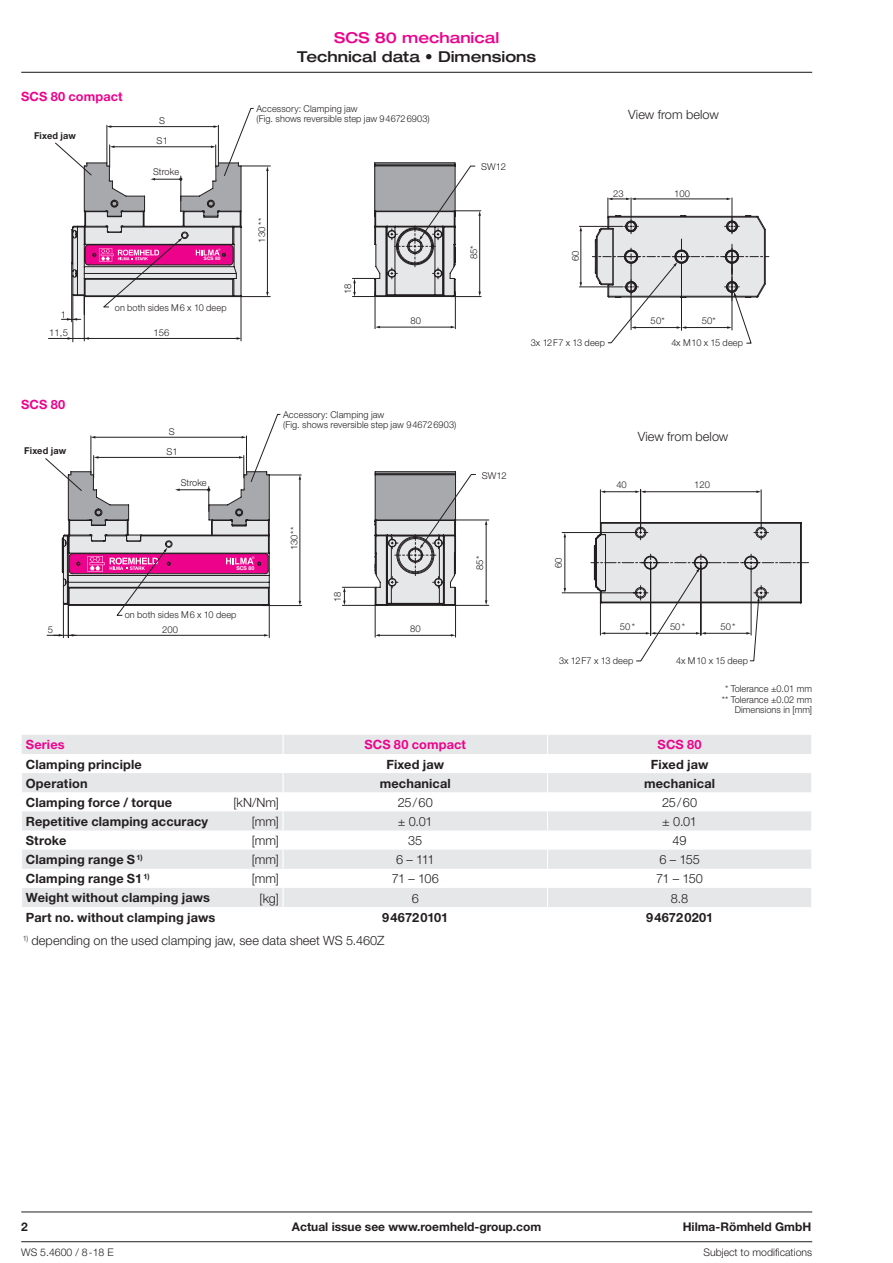
<style>
.page{position:relative;width:893px;height:1263px;background:#fff}
.page>*{position:absolute;margin:0;border:0;box-sizing:border-box;transform-origin:0 0}
.t1{font:500 expanded 15px/18.8px "Helvetica Neue";color:#231f20;text-align:center}
.t2{font:700 12.75px "Helvetica Neue";letter-spacing:.01em;color:#231f20}
.t3{font:300 12.75px "Helvetica Neue";color:#231f20}
.t4{font:700 12.75px "Helvetica Neue";letter-spacing:.01em;color:#ed028c}
.t5{font:700 12px "Helvetica Neue";color:#231f20}
.t6{font:300 10.5px "Helvetica Neue";color:#231f20}
.t7{font:300 9.45px/10.5px "Helvetica Neue";letter-spacing:.01em;color:#231f20}
.t8{font:700 9.45px "Helvetica Neue";letter-spacing:.015em;color:#231f20}
.t9{font:700 5.25px "Helvetica Neue";color:#fff}
.t10{font:700 4.8px "Helvetica Neue";color:#fff}
.s1{color:#ed028c}
.s2{font-weight:800;font-stretch:normal}
</style>
<div class="page">
<hr style="left:21px;top:72px;width:791px;height:1px;background:#231f20">
<hr style="left:21px;top:1241px;width:791px;height:1px;background:#231f20">
<hr style="left:21px;top:1212px;width:791px;height:1px;background:#231f20">
<svg style="left:22px;top:735px;width:789px;height:172px;fill:#e6e7e9"></svg>
<svg style="left:547px;top:735px;width:1px;height:172px"></svg>
<svg style="left:283px;top:735px;width:1px;height:172px"></svg>
<svg style="left:281px;top:471px;width:481px;height:136px"></svg>
<hr style="left:269px;top:605px;width:1px;height:33px;background:#231f20">
<hr style="left:375px;top:605px;width:1px;height:32px;background:#231f20">
<hr style="left:455px;top:605px;width:1px;height:32px;background:#231f20">
<hr style="left:342px;top:605px;width:34px;height:1px;background:#231f20">
<hr style="left:342px;top:587px;width:34px;height:1px;background:#231f20">
<hr style="left:455px;top:605px;width:34px;height:1px;background:#231f20">
<hr style="left:456px;top:520px;width:33px;height:1px;background:#231f20">
<hr style="left:761px;top:490px;width:1px;height:35px;background:#231f20">
<hr style="left:562px;top:592px;width:78px;height:1px;background:#231f20">
<hr style="left:562px;top:532px;width:71px;height:1px;background:#231f20">
<hr style="left:600px;top:490px;width:1px;height:33px;background:#231f20">
<hr style="left:640px;top:490px;width:1px;height:35px;background:#231f20">
<hr style="left:68px;top:605px;width:1px;height:33px;background:#231f20">
<hr style="left:63px;top:604px;width:1px;height:34px;background:#231f20">
<hr style="left:379px;top:635px;width:73px;height:1px;background:#231f20">
<hr style="left:486px;top:524px;width:1px;height:77px;background:#231f20">
<hr style="left:73px;top:635px;width:192px;height:1px;background:#231f20">
<svg style="left:375px;top:474px;width:101px;height:131px"></svg>
<svg style="left:343px;top:587px;width:3px;height:18px"></svg>
<hr style="left:565px;top:536px;width:1px;height:53px;background:#231f20">
<hr style="left:604px;top:491px;width:32px;height:1px;background:#231f20">
<hr style="left:645px;top:491px;width:112px;height:1px;background:#231f20">
<svg style="left:635px;top:490px;width:10px;height:3px"></svg>
<svg style="left:756px;top:490px;width:5px;height:3px"></svg>
<svg style="left:47px;top:634px;width:29px;height:2px"></svg>
<svg style="left:591px;top:522px;width:217px;height:139px"></svg>
<hr style="left:269px;top:475px;width:32px;height:1px;background:#231f20">
<hr style="left:262px;top:605px;width:40px;height:1px;background:#231f20">
<hr style="left:300px;top:479px;width:1px;height:123px;background:#231f20">
<hr style="left:455px;top:292px;width:1px;height:37px;background:#231f20">
<hr style="left:375px;top:292px;width:1px;height:37px;background:#231f20">
<hr style="left:579px;top:287px;width:44px;height:1px;background:#231f20">
<hr style="left:579px;top:226px;width:44px;height:1px;background:#231f20">
<hr style="left:379px;top:327px;width:73px;height:1px;background:#231f20">
<hr style="left:581px;top:230px;width:1px;height:53px;background:#231f20">
<hr style="left:241px;top:296px;width:1px;height:45px;background:#231f20">
<hr style="left:84px;top:296px;width:1px;height:45px;background:#231f20">
<hr style="left:73px;top:295px;width:1px;height:47px;background:#231f20">
<hr style="left:71px;top:262px;width:1px;height:60px;background:#231f20">
<hr style="left:88px;top:338px;width:149px;height:1px;background:#231f20">
<svg style="left:49px;top:337px;width:41px;height:3px"></svg>
<svg style="left:592px;top:198px;width:177px;height:146px"></svg>
<svg style="left:352px;top:162px;width:129px;height:136px"></svg>
<svg style="left:55px;top:108px;width:215px;height:213px"></svg>
<svg style="left:45px;top:414px;width:236px;height:202px"></svg>
<h2 class="t4" style="left:21px;top:89px;width:103px">SCS 80 compact</h2>
<p class="t8" style="left:34px;top:130px;width:43px">Fixed jaw</p>
<p class="t7" style="left:157px;top:111px;width:13px;line-height:20.1px">S<br>S1</p>
<p class="t7" style="left:153px;top:166px;width:28px">Stroke</p>
<p class="t10" style="left:204px;top:256px;width:18px">SCS 80</p>
<p class="t7" style="left:61px;top:309px;width:7px">1</p>
<p class="t7" style="left:115px;top:302px;width:113px">on both sides M6 x 10 deep</p>
<p class="t7" style="left:49px;top:328px;width:20px">11,5</p>
<p class="t7" style="left:154px;top:328px;width:17px">156</p>
<h1 class="t1" style="left:297px;top:28px;width:241px"><span class="s1">SCS 80 mechanical<br></span>Technical data <span class="s2">•</span> Dimensions</h1>
<p class="t7" style="left:256px;top:103px;width:175px">Accessory: Clamping jaw<br>(Fig. shows reversible step jaw 946726903)</p>
<p class="t7" style="left:256px;top:243px;width:26px;rotate:-90deg">130 **</p>
<p class="t7" style="left:342px;top:294px;width:12px;rotate:-90deg">18</p>
<p class="t7" style="left:481px;top:162px;width:26px">SW12</p>
<p class="t7" style="left:468px;top:259px;width:16px;rotate:-90deg">85*</p>
<p class="t7" style="left:570px;top:261px;width:12px;rotate:-90deg">60</p>
<h2 class="t3" style="left:628px;top:107px;width:92px">View from below</h2>
<p class="t7" style="left:613px;top:188px;width:12px">23</p>
<p class="t7" style="left:674px;top:188px;width:17px">100</p>
<p class="t7" style="left:410px;top:315px;width:12px">80</p>
<p class="t7" style="left:651px;top:315px;width:16px">50*</p>
<p class="t7" style="left:702px;top:315px;width:16px">50*</p>
<p class="t7" style="left:531px;top:337px;width:76px">3x 12F7 x 13 deep</p>
<p class="t7" style="left:671px;top:337px;width:73px">4x M10 x 15 deep</p>
<h2 class="t4" style="left:21px;top:396px;width:45px">SCS 80</h2>
<p class="t8" style="left:24px;top:445px;width:43px">Fixed jaw</p>
<p class="t7" style="left:166px;top:421px;width:13px;line-height:20.1px">S<br>S1</p>
<p class="t7" style="left:181px;top:477px;width:28px">Stroke</p>
<p class="t9" style="left:236px;top:564px;width:20px">SCS 80</p>
<p class="t7" style="left:283px;top:409px;width:175px">Accessory: Clamping jaw<br>(Fig. shows reversible step jaw 946726903)</p>
<p class="t7" style="left:289px;top:550px;width:25px;rotate:-90deg">130**</p>
<p class="t7" style="left:332px;top:602px;width:12px;rotate:-90deg">18</p>
<p class="t7" style="left:482px;top:470px;width:26px">SW12</p>
<p class="t7" style="left:474px;top:570px;width:16px;rotate:-90deg">85*</p>
<p class="t7" style="left:553px;top:568px;width:12px;rotate:-90deg">60</p>
<h2 class="t3" style="left:638px;top:428px;width:92px">View from below</h2>
<p class="t7" style="left:616px;top:479px;width:12px">40</p>
<p class="t7" style="left:694px;top:479px;width:17px">120</p>
<p class="t7" style="left:48px;top:624px;width:7px">5</p>
<p class="t7" style="left:125px;top:609px;width:113px">on both sides M6 x 10 deep</p>
<p class="t7" style="left:162px;top:624px;width:17px">200</p>
<p class="t7" style="left:410px;top:623px;width:12px">80</p>
<p class="t7" style="left:620px;top:621px;width:17px">50*</p>
<p class="t7" style="left:670px;top:621px;width:17px">50*</p>
<p class="t7" style="left:720px;top:621px;width:17px">50*</p>
<p class="t7" style="left:559px;top:655px;width:76px">3x 12F7 x 13 deep</p>
<p class="t7" style="left:676px;top:655px;width:73px">4x M10 x 15 deep</p>
<p class="t7" style="left:722px;top:683px;width:92px;text-align:right">* Tolerance ±0.01 mm ** Tolerance ±0.02 mm<br>Dimensions in [mm]</p>
<h2 class="t4" style="left:26px;top:737px;width:40px">Series</h2>
<h2 class="t4" style="left:364px;top:737px;width:103px">SCS 80 compact</h2>
<h2 class="t4" style="left:658px;top:737px;width:45px">SCS 80</h2>
<h2 class="t2" style="left:26px;top:756px;width:118px">Clamping principle</h2>
<h2 class="t2" style="left:386px;top:756px;width:59px">Fixed jaw</h2>
<h2 class="t2" style="left:651px;top:756px;width:59px">Fixed jaw</h2>
<h2 class="t2" style="left:26px;top:775px;width:63px">Operation</h2>
<h2 class="t2" style="left:380px;top:775px;width:73px">mechanical</h2>
<h2 class="t2" style="left:644px;top:775px;width:73px">mechanical</h2>
<h2 class="t2" style="left:26px;top:794px;width:148px">Clamping force / torque</h2>
<h2 class="t3" style="left:233px;top:794px;width:47px">[kN/Nm]</h2>
<h2 class="t3" style="left:398px;top:794px;width:36px">25/60</h2>
<h2 class="t3" style="left:662px;top:794px;width:36px">25/60</h2>
<h2 class="t2" style="left:26px;top:813px;width:184px">Repetitive clamping accuracy</h2>
<h2 class="t3" style="left:252px;top:814px;width:28px">[mm]</h2>
<h2 class="t3" style="left:398px;top:814px;width:36px">± 0.01</h2>
<h2 class="t3" style="left:662px;top:814px;width:36px">± 0.01</h2>
<h2 class="t2" style="left:26px;top:833px;width:42px">Stroke</h2>
<h2 class="t3" style="left:252px;top:833px;width:28px">[mm]</h2>
<h2 class="t3" style="left:408px;top:833px;width:16px">35</h2>
<h2 class="t3" style="left:673px;top:833px;width:16px">49</h2>
<h2 class="t2" style="left:26px;top:852px;width:118px">Clamping range S <sup>1)</sup></h2>
<h2 class="t3" style="left:252px;top:852px;width:28px">[mm]</h2>
<h2 class="t3" style="left:396px;top:852px;width:40px">6 – 111</h2>
<h2 class="t3" style="left:659px;top:852px;width:42px">6 – 155</h2>
<h2 class="t2" style="left:26px;top:871px;width:125px">Clamping range S1 <sup>1)</sup></h2>
<h2 class="t3" style="left:252px;top:871px;width:28px">[mm]</h2>
<h2 class="t3" style="left:392px;top:871px;width:49px">71 – 106</h2>
<h2 class="t3" style="left:656px;top:871px;width:48px">71 – 150</h2>
<h2 class="t2" style="left:26px;top:890px;width:186px">Weight without clamping jaws</h2>
<h2 class="t3" style="left:260px;top:890px;width:21px">[kg]</h2>
<h2 class="t3" style="left:412px;top:890px;width:9px">6</h2>
<h2 class="t3" style="left:671px;top:890px;width:19px">8.8</h2>
<h2 class="t2" style="left:26px;top:909px;width:191px">Part no. without clamping jaws</h2>
<h2 class="t2" style="left:382px;top:909px;width:68px">946720101</h2>
<h2 class="t2" style="left:646px;top:909px;width:69px">946720201</h2>
<h2 class="t3" style="left:23px;top:933px;width:363px"><sup>1)</sup> depending on the used clamping jaw, see data sheet WS 5.460Z</h2>
<p class="t5" style="left:21px;top:1220px;width:8px">2</p>
<p class="t5" style="left:292px;top:1220px;width:251px">Actual issue see www.roemheld-group.com</p>
<p class="t5" style="left:683px;top:1220px;width:130px">Hilma-Römheld GmbH</p>
<p class="t6" style="left:21px;top:1245px;width:94px">WS 5.4600 / 8-18 E</p>
<p class="t6" style="left:703px;top:1245px;width:110px">Subject to modifications</p>
</div>
